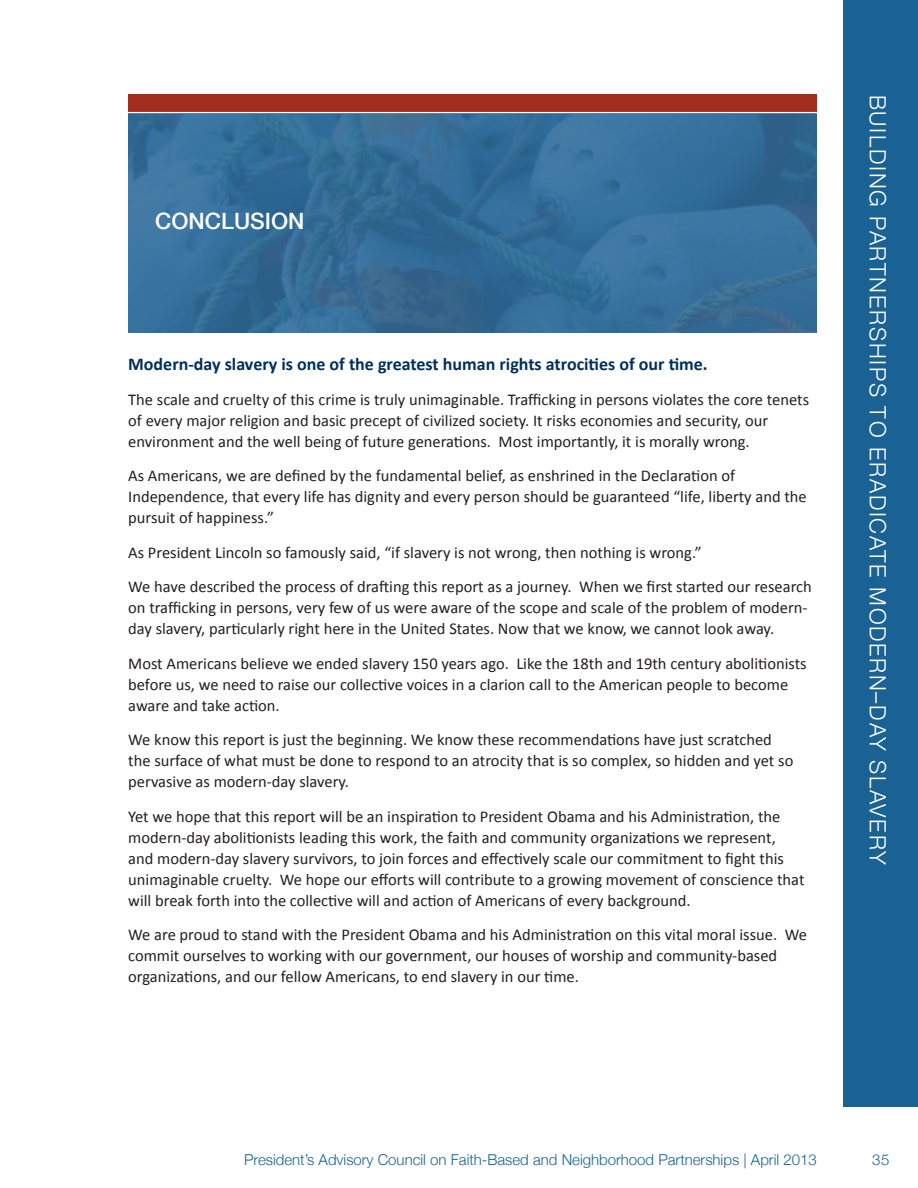
<style>
.page{position:relative;width:918px;height:1188px;background:#fff}
.page>*{position:absolute;margin:0;border:0;box-sizing:border-box;transform-origin:0 0}
.t1{font:300 22.5px "Helvetica Neue";letter-spacing:.075em;color:#fff}
.SubHeader_Title_Text{font:500 22.5px "Helvetica Neue";color:#fff}
.SubHeader_Title_Text-2{font:700 18px "Calibri";color:#002f5e}
.Text{font:16.5px/21px "Calibri";color:#231f20}
.t2{font:300 15px "Helvetica Neue";color:#196293}
</style>
<div class="page">
<div style="left:844px;top:0;width:74px;height:1107px;background:#196293"></div>
<svg style="left:128px;top:113px;width:689px;height:219px;background:#356d98"></svg>
<div style="left:128px;top:94px;width:689px;height:19px;background:#a12d1e"></div>
<hr style="left:123px;top:112px;width:702px;height:1px;background:#fff">
<p class="SubHeader_Title_Text" style="left:155px;top:207px;width:151px">CONCLUSION</p>
<p class="SubHeader_Title_Text-2" style="left:128px;top:353px;width:581px">Modern-day slavery is one of the greatest human rights atrocities of our time.</p>
<p class="Text" style="left:128px;top:388px;width:682px">The scale and cruelty of this crime is truly unimaginable. Trafficking in persons violates the core tenets of every major religion and basic precept of civilized society. It risks economies and security, our environment and the well being of future generations. Most importantly, it is morally wrong.</p>
<p class="Text" style="left:128px;top:465px;width:680px">As Americans, we are defined by the fundamental belief, as enshrined in the Declaration of<br>Independence, that every life has dignity and every person should be guaranteed “life, liberty and the pursuit of happiness.”</p>
<p class="Text" style="left:128px;top:541px;width:575px">As President Lincoln so famously said, “if slavery is not wrong, then nothing is wrong.”</p>
<p class="Text" style="left:128px;top:576px;width:685px">We have described the process of drafting this report as a journey. When we first started our research on trafficking in persons, very few of us were aware of the scope and scale of the problem of modern&shy;day slavery, particularly right here in the United States. Now that we know, we cannot look away.</p>
<p class="Text" style="left:128px;top:652px;width:680px">Most Americans believe we ended slavery 150 years ago. Like the 18th and 19th century abolitionists before us, we need to raise our collective voices in a clarion call to the American people to become aware and take action.</p>
<p class="Text" style="left:128px;top:729px;width:667px">We know this report is just the beginning. We know these recommendations have just scratched the surface of what must be done to respond to an atrocity that is so complex, so hidden and yet so pervasive as modern-day slavery.</p>
<p class="Text" style="left:128px;top:805px;width:678px">Yet we hope that this report will be an inspiration to President Obama and his Administration, the modern-day abolitionists leading this work, the faith and community organizations we represent, and modern-day slavery survivors, to join forces and effectively scale our commitment to fight this unimaginable cruelty. We hope our efforts will contribute to a growing movement of conscience that will break forth into the collective will and action of Americans of every background.</p>
<p class="Text" style="left:128px;top:924px;width:680px">We are proud to stand with the President Obama and his Administration on this vital moral issue. We commit ourselves to working with our government, our houses of worship and community-based organizations, and our fellow Americans, to end slavery in our time.</p>
<h1 class="t1" style="left:892px;top:94px;width:772px;rotate:90deg">BUILDING PARTNERSHIPS TO ERADICATE MODERN–DAY SLAVERY</h1>
<p class="t2" style="left:244px;top:1151px;width:574px">President’s Advisory Council on Faith-Based and Neighborhood Partnerships | April 2013</p>
<p class="t2" style="left:872px;top:1151px;width:19px">35</p>
</div>
